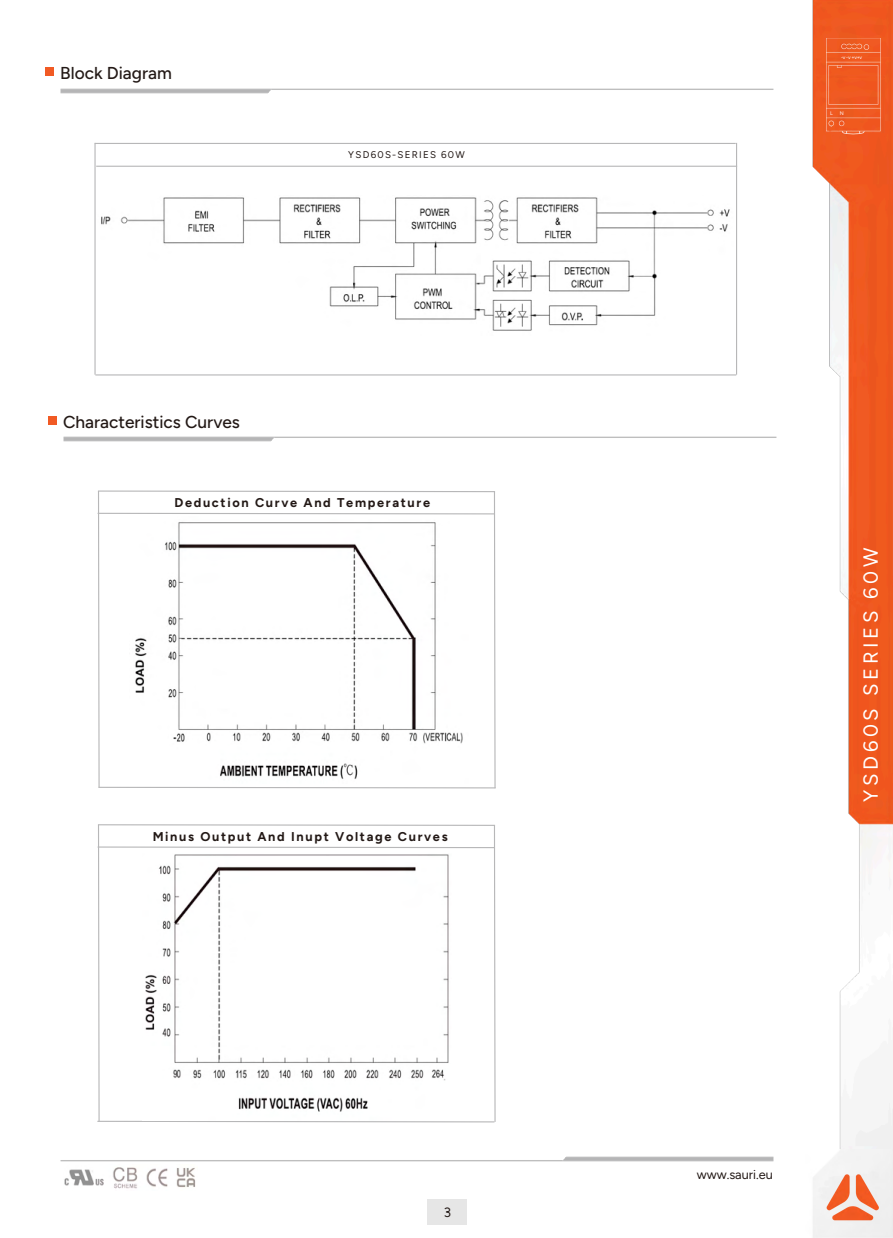
<style>
.page{position:relative;width:893px;height:1238px;background:#fff}
.page>*{position:absolute;margin:0;border:0;box-sizing:border-box;transform-origin:0 0}
.t1{font:20.25px "Figtree";letter-spacing:.18em;color:#fff}
.t2{font:500 17.25px "Figtree";color:#231916}
.t3{font:13.5px "Figtree";color:#231916}
.t4{font:700 12.75px "Figtree";letter-spacing:.13em;color:#231916}
.t5{font:12.75px "Figtree";color:#231916}
.t6{font:9.75px "Figtree";letter-spacing:.13em;color:#231916}
.t7{font:5.25px "Figtree";color:#fff}
.t8{font:5.1px "Figtree";color:#fff}
</style>
<div class="page">
<img style="left:60px;top:1156px;width:714px;height:6px">
<img style="left:812px;top:0;width:80px;height:1149px">
<img style="left:826px;top:1174px;width:55px;height:46px">
<svg style="left:49px;top:416px;width:7px;height:8px"></svg>
<div style="left:426px;top:1199px;width:40px;height:25px;background:#e6e6e6"></div>
<img style="left:815px;top:58px;width:75px;height:63px">
<svg style="left:97px;top:490px;width:399px;height:299px"></svg>
<svg style="left:97px;top:824px;width:399px;height:299px"></svg>
<svg style="left:46px;top:68px;width:7px;height:7px"></svg>
<hr style="left:735px;top:143px;width:1px;height:232px;background:#b7b7b8">
<hr style="left:94px;top:143px;width:2px;height:232px;background:#b7b7b8">
<hr style="left:95px;top:374px;width:641px;height:1px;background:#b7b7b8">
<hr style="left:96px;top:166px;width:640px;height:1px;background:#b7b7b8">
<hr style="left:95px;top:143px;width:640px;height:1px;background:#b7b7b8">
<img style="left:64px;top:1167px;width:132px;height:22px">
<img style="left:129px;top:516px;width:339px;height:268px">
<img style="left:142px;top:853px;width:309px;height:267px">
<img style="left:816px;top:75px;width:10px;height:58px">
<img style="left:826px;top:38px;width:59px;height:98px">
<img style="left:101px;top:197px;width:629px;height:134px">
<p class="t2" style="left:60px;top:63px;width:113px">Block Diagram</p>
<p class="t2" style="left:63px;top:411px;width:178px">Characteristics Curves</p>
<p class="t6" style="left:348px;top:149px;width:118px">YSD60S-SERIES 60W</p>
<p class="t4" style="left:174px;top:494px;width:257px">Deduction Curve And Temperature</p>
<p class="t4" style="left:153px;top:828px;width:296px">Minus Output And Inupt Voltage Curves</p>
<p class="t3" style="left:443px;top:1204px;width:9px">3</p>
<p class="t8" style="left:840px;top:54px;width:23px">-v -v +v+v</p>
<p class="t7" style="left:829px;top:110px;width:4px">L</p>
<p class="t7" style="left:839px;top:110px;width:6px">N</p>
<h4 class="t1" style="left:858px;top:801px;width:256px;rotate:-90deg">YSD60S SERIES 60W</h4>
<p class="t5" style="left:696px;top:1167px;width:78px">www.sauri.eu</p>
</div>
